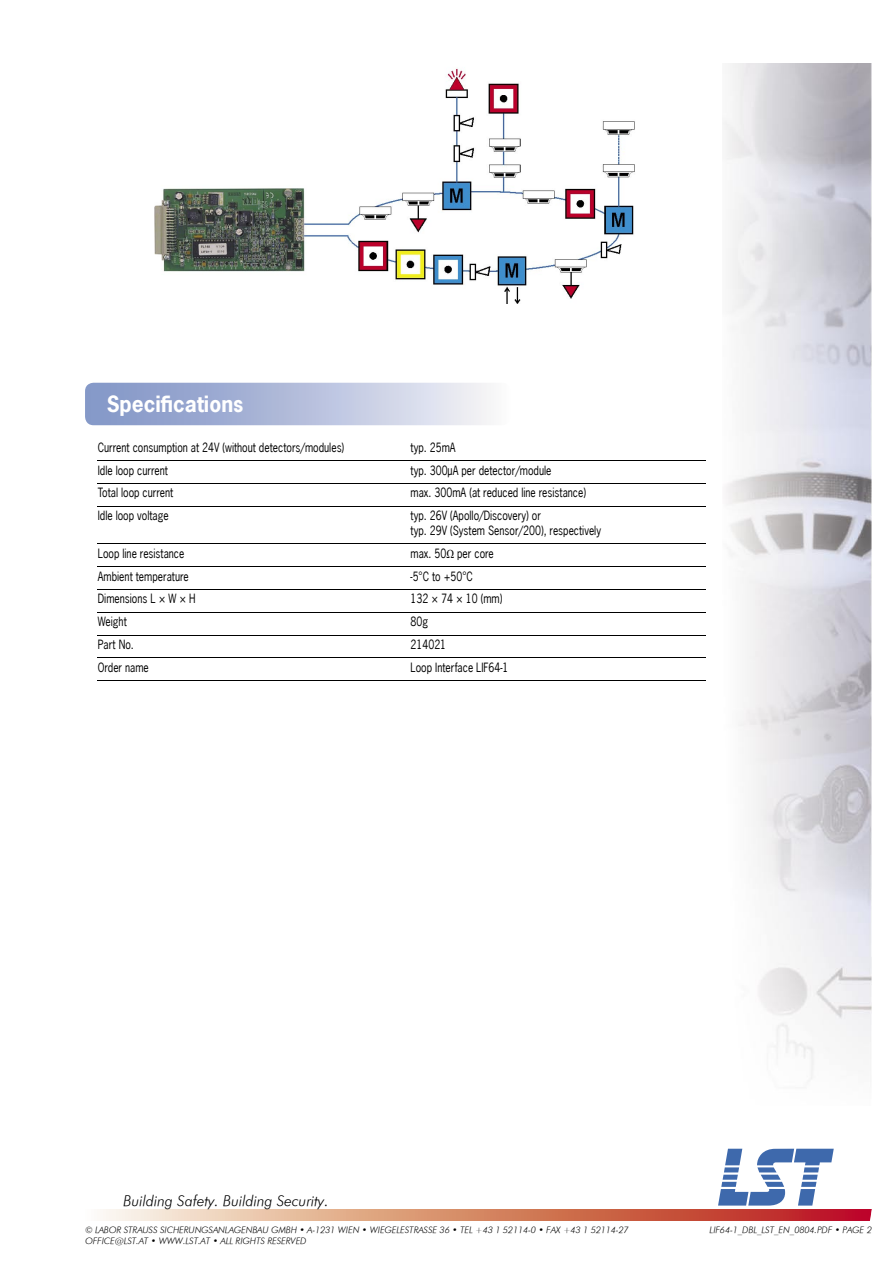
<style>
.page{position:relative;width:893px;height:1263px;background:#fff}
.page>*{position:absolute;margin:0;border:0;box-sizing:border-box;transform-origin:0 0}
.t1{font:84px "Logos";color:#3e69ac}
.t2{font:700 21px "News Gothic";color:#fff}
.t3{font:15px "Futura Light LST";color:#000}
.t4{font:12px/14.4px "News Gothic";color:#000;scale:.86 1}
.t5{font:9px/10.8px "Futura Light LST";color:#000}
.s1{font-family:"Times New Roman"}
</style>
<div class="page">
<img style="left:723px;top:64px;width:149px;height:1015px">
<svg style="left:103px;top:1210px;width:763px;height:10px;background:#d6856f"></svg>
<svg style="left:866px;top:1209px;width:6px;height:12px"></svg>
<img style="left:155px;top:68px;width:480px;height:236px">
<div style="left:85px;top:383px;width:425px;height:42px;background:linear-gradient(to right,#7a8ec3,#f5f4f8);border-radius:9px"></div>
<hr style="left:98px;top:460px;width:608px;height:1px;background:#000">
<hr style="left:98px;top:483px;width:608px;height:1px;background:#000">
<hr style="left:98px;top:506px;width:608px;height:1px;background:#000">
<hr style="left:98px;top:543px;width:608px;height:1px;background:#000">
<hr style="left:98px;top:566px;width:608px;height:1px;background:#000">
<hr style="left:98px;top:589px;width:608px;height:1px;background:#000">
<hr style="left:98px;top:612px;width:608px;height:1px;background:#000">
<hr style="left:98px;top:635px;width:608px;height:1px;background:#000">
<hr style="left:98px;top:658px;width:608px;height:1px;background:#000">
<hr style="left:98px;top:681px;width:608px;height:1px;background:#000">
<h2 class="t2" style="left:107px;top:390px;width:138px">Specifications</h2>
<p class="t4" style="left:98px;top:440px;width:288px">Current consumption at 24V (without detectors/modules)</p>
<p class="t4" style="left:411px;top:440px;width:54px">typ. 25mA</p>
<p class="t4" style="left:98px;top:463px;width:83px">Idle loop current</p>
<p class="t4" style="left:411px;top:463px;width:165px">typ. 300µA per detector/module</p>
<p class="t4" style="left:98px;top:486px;width:89px">Total loop current</p>
<p class="t4" style="left:411px;top:486px;width:206px">max. 300mA (at reduced line resistance)</p>
<p class="t4" style="left:98px;top:508px;width:84px">Idle loop voltage</p>
<p class="t4" style="left:411px;top:508px;width:223px">typ. 26V (Apollo/Discovery) or<br>typ. 29V (System Sensor/200), respectively</p>
<p class="t4" style="left:98px;top:546px;width:102px">Loop line resistance</p>
<p class="t4" style="left:411px;top:546px;width:98px">max. 50<span class="s1">Ω</span> per core</p>
<p class="t4" style="left:98px;top:569px;width:107px">Ambient temperature</p>
<p class="t4" style="left:411px;top:569px;width:74px">-5°C to +50°C</p>
<p class="t4" style="left:98px;top:592px;width:115px">Dimensions L × W × H</p>
<p class="t4" style="left:411px;top:592px;width:108px">132 × 74 × 10 (mm)</p>
<p class="t4" style="left:98px;top:614px;width:35px">Weight</p>
<p class="t4" style="left:411px;top:614px;width:22px">80g</p>
<p class="t4" style="left:98px;top:637px;width:43px">Part No.</p>
<p class="t4" style="left:411px;top:637px;width:43px">214021</p>
<p class="t4" style="left:98px;top:660px;width:61px">Order name</p>
<p class="t4" style="left:411px;top:660px;width:115px">Loop Interface LIF64-1</p>
<p class="t3" style="left:123px;top:1191px;width:207px">Building Safety. Building Security.</p>
<p class="t5" style="left:85px;top:1225px;width:545px">© LABOR STRAUSS SICHERUNGSANLAGENBAU GMBH • A-1231 WIEN • WIEGELESTRASSE 36 • TEL +43 1 52114-0 • FAX +43 1 52114-27<br>OFFICE@LST.AT • WWW.LST.AT • ALL RIGHTS RESERVED</p>
<h1 class="t1" style="left:719px;top:1138px;width:118px">A</h1>
<p class="t5" style="left:710px;top:1225px;width:164px">LIF64-1_DBL_LST_EN_0804.PDF • PAGE 2</p>
</div>
